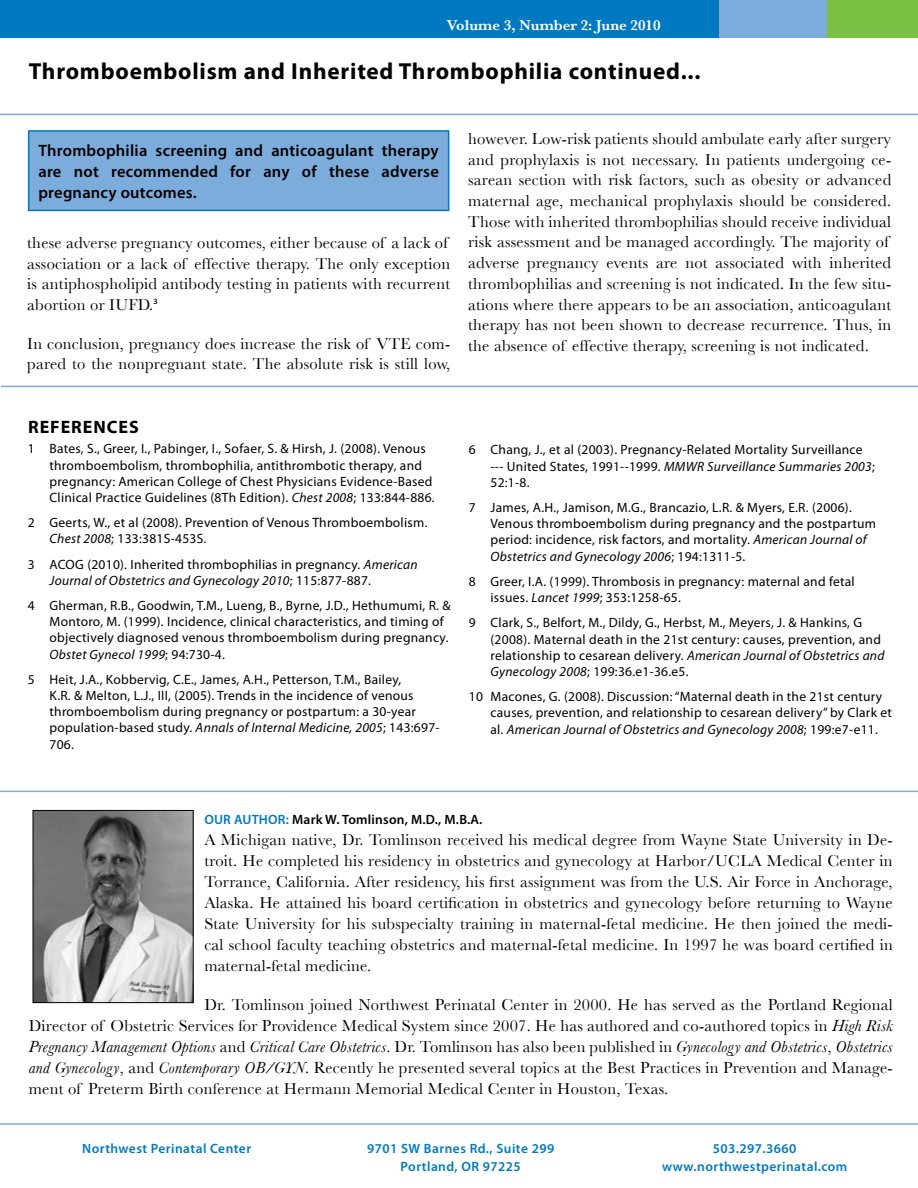
<style>
.page{position:relative;width:918px;height:1188px;background:#fff}
.page>*{position:absolute;margin:0;border:0;box-sizing:border-box;transform-origin:0 0}
.t1{font:700 23.25px "Myriad Pro";letter-spacing:.035em;color:#000}
.t2{font:700 18px "Myriad Pro";letter-spacing:.055em;color:#000}
.t3{font:16.5px/20.7px "Baskerville";letter-spacing:.015em;color:#000}
.t4{font:600 16.5px/21px "Myriad Pro";letter-spacing:.015em;color:#000;text-align:justify}
.t5{font:600 15px "Baskerville";color:#fff}
.t6{font:13.5px/16.2px "Myriad Pro";letter-spacing:.02em;color:#000}
.t7{font:600 13.5px/18px "Myriad Pro";letter-spacing:.035em;color:#0079c1;text-align:center}
.t8{font:600 13.5px "Myriad Pro";letter-spacing:.015em;color:#000}
.s1{font-family:"Myriad Pro";font-size:13.5px}
.s2{font-style:italic}
.s3{color:#0079c1}
</style>
<div class="page">
<hr style="left:0;top:114px;width:918px;height:1px;background:#7cacdc">
<hr style="left:0;top:1123px;width:918px;height:2px;background:#7cacdc">
<div style="left:719px;top:0;width:109px;height:38px;background:#7cacdc"></div>
<div style="left:827px;top:0;width:91px;height:38px;background:#7ac143"></div>
<div style="left:0;top:0;width:719px;height:38px;background:#0079c1"></div>
<hr style="left:0;top:791px;width:918px;height:1px;background:#7cacdc">
<img style="left:35px;top:812px;width:157px;height:189px">
<div style="left:33px;top:810px;width:161px;height:193px;border:1px solid #000"></div>
<div style="left:29px;top:131px;width:420px;height:79px;background:#7cacdc"></div>
<div style="left:28px;top:130px;width:421px;height:81px;border:2px solid #0079c1"></div>
<hr style="left:1px;top:386px;width:917px;height:1px;background:#7cacdc">
<p class="t5" style="left:447px;top:16px;width:216px">Volume 3, Number 2: June 2010</p>
<h1 class="t1" style="left:29px;top:56px;width:673px">Thromboembolism and Inherited Thrombophilia continued...</h1>
<p class="t4" style="left:38px;top:139px;width:402px">Thrombophilia screening and anticoagulant therapy are not recommended for any of these adverse pregnancy outcomes.</p>
<p class="t3" style="left:27px;top:232px;width:424px">these adverse pregnancy outcomes, either because of a lack of association or a lack of effective therapy. The only exception is antiphospholipid antibody testing in patients with recurrent abortion or IUFD.<span class="s1">3</span></p>
<p class="t3" style="left:27px;top:333px;width:424px">In conclusion, pregnancy does increase the risk of VTE com&shy;pared to the nonpregnant state. The absolute risk is still low,</p>
<p class="t3" style="left:468px;top:128px;width:425px">however. Low-risk patients should ambulate early after surgery and prophylaxis is not necessary. In patients undergoing ce&shy;sarean section with risk factors, such as obesity or advanced maternal age, mechanical prophylaxis should be considered.<br>Those with inherited thrombophilias should receive individual risk assessment and be managed accordingly. The majority of adverse pregnancy events are not associated with inherited thrombophilias and screening is not indicated. In the few situ&shy;ations where there appears to be an association, anticoagulant therapy has not been shown to decrease recurrence. Thus, in the absence of effective therapy, screening is not indicated.</p>
<p class="t2" style="left:28px;top:415px;width:112px">References</p>
<p class="t6" style="left:49px;top:441px;width:387px;text-indent:-22px">1 Bates, S., Greer, I., Pabinger, I., Sofaer, S. &amp; Hirsh, J. (2008). Venous thromboembolism, thrombophilia, antithrombotic therapy, and pregnancy: American College of Chest Physicians Evidence-Based Clinical Practice Guidelines (8Th Edition). <span class="s2">Chest 2008</span>; 133:844-886.</p>
<p class="t6" style="left:49px;top:514px;width:379px;text-indent:-22px">2 Geerts, W., et al (2008). Prevention of Venous Thromboembolism.<br><span class="s2">Chest 2008</span>; 133:381S-453S.</p>
<p class="t6" style="left:49px;top:556px;width:370px;text-indent:-22px">3 ACOG (2010). Inherited thrombophilias in pregnancy. <span class="s2">American<br>Journal of Obstetrics and Gynecology 2010</span>; 115:877-887.</p>
<p class="t6" style="left:50px;top:597px;width:403px;text-indent:-22px">4 Gherman, R.B., Goodwin, T.M., Lueng, B., Byrne, J.D., Hethumumi, R. &amp; Montoro, M. (1999). Incidence, clinical characteristics, and timing of objectively diagnosed venous thromboembolism during pregnancy.<br><span class="s2">Obstet Gynecol 1999</span>; 94:730-4.</p>
<p class="t6" style="left:50px;top:671px;width:392px;text-indent:-22px">5 Heit, J.A., Kobbervig, C.E., James, A.H., Petterson, T.M., Bailey,<br>K.R. &amp; Melton, L.J., III, (2005). Trends in the incidence of venous thromboembolism during pregnancy or postpartum: a 30-year population-based study. <span class="s2">Annals of Internal Medicine, 2005</span>; 143:697- 706.</p>
<p class="t6" style="left:491px;top:442px;width:386px;text-indent:-22px">6 Chang, J., et al (2003). Pregnancy-Related Mortality Surveillance --- United States, 1991--1999. <span class="s2">MMWR Surveillance Summaries 2003</span>;<br>52:1-8.</p>
<p class="t6" style="left:491px;top:499px;width:387px;text-indent:-22px">7 James, A.H., Jamison, M.G., Brancazio, L.R. &amp; Myers, E.R. (2006).<br>Venous thromboembolism during pregnancy and the postpartum period: incidence, risk factors, and mortality. <span class="s2">American Journal of Obstetrics and Gynecology 2006</span>; 194:1311-5.</p>
<p class="t6" style="left:491px;top:573px;width:366px;text-indent:-22px">8 Greer, I.A. (1999). Thrombosis in pregnancy: maternal and fetal issues. <span class="s2">Lancet 1999</span>; 353:1258-65.</p>
<p class="t6" style="left:491px;top:614px;width:395px;text-indent:-22px">9 Clark, S., Belfort, M., Dildy, G., Herbst, M., Meyers, J. &amp; Hankins, G (2008). Maternal death in the 21st century: causes, prevention, and relationship to cesarean delivery. <span class="s2">American Journal of Obstetrics and Gynecology 2008</span>; 199:36.e1-36.e5.</p>
<p class="t6" style="left:491px;top:688px;width:403px;text-indent:-22px">10 Macones, G. (2008). Discussion:“Maternal death in the 21st century causes, prevention, and relationship to cesarean delivery” by Clark et al. <span class="s2">American Journal of Obstetrics and Gynecology 2008</span>; 199:e7-e11.</p>
<p class="t8" style="left:204px;top:811px;width:280px"><span class="s3">OUR AUTHOR:</span> Mark W. Tomlinson, M.D., M.B.A.</p>
<p class="t3" style="left:204px;top:829px;width:690px;text-align:justify">A Michigan native, Dr. Tomlinson received his medical degree from Wayne State University in De&shy;troit. He completed his residency in obstetrics and gynecology at Harbor/UCLA Medical Center in Torrance, California. After residency, his first assignment was from the U.S. Air Force in Anchorage, Alaska. He attained his board certification in obstetrics and gynecology before returning to Wayne State University for his subspecialty training in maternal-fetal medicine. He then joined the medi&shy;cal school faculty teaching obstetrics and maternal-fetal medicine. In 1997 he was board certified in maternal-fetal medicine.</p>
<p class="t3" style="left:29px;top:994px;width:866px;text-align:justify;text-indent:176px">Dr. Tomlinson joined Northwest Perinatal Center in 2000. He has served as the Portland Regional Director of Obstetric Services for Providence Medical System since 2007. He has authored and co-authored topics in <span class="s2">High Risk Pregnancy Management Options</span> and <span class="s2">Critical Care Obstetrics</span>. Dr. Tomlinson has also been published in <span class="s2">Gynecology and Obstetrics</span>, <span class="s2">Obstetrics and Gynecology</span>, and <span class="s2">Contemporary OB/GYN</span>. Recently he presented several topics at the Best Practices in Prevention and Manage&shy;ment of Preterm Birth conference at Hermann Memorial Medical Center in Houston, Texas.</p>
<p class="t7" style="left:82px;top:1139px;width:170px">Northwest Perinatal Center</p>
<p class="t7" style="left:367px;top:1139px;width:189px">9701 SW Barnes Rd., Suite 299<br>Portland, OR 97225</p>
<p class="t7" style="left:662px;top:1139px;width:187px">503.297.3660 www.northwestperinatal.com</p>
</div>
